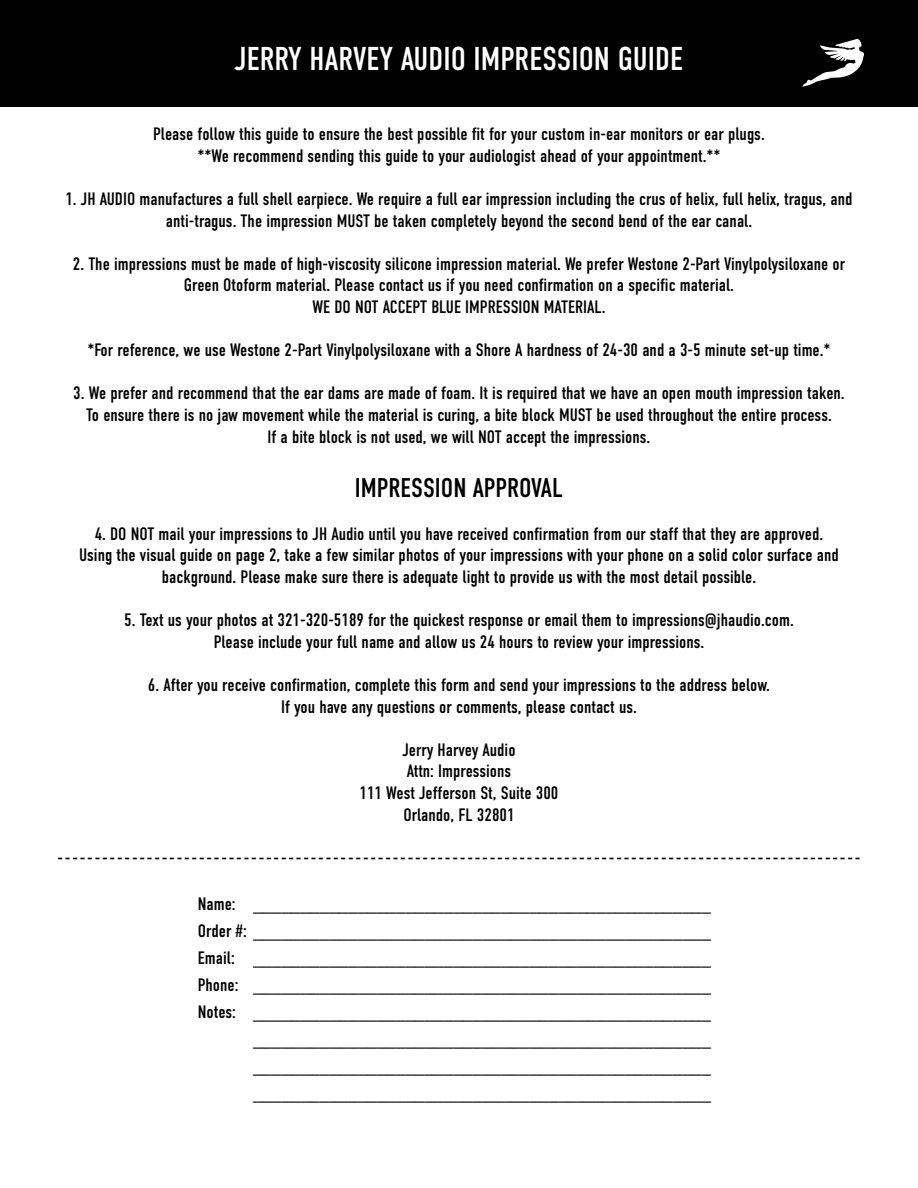
<style>
.page{position:relative;width:918px;height:1188px;background:#fff}
.page>*{position:absolute;margin:0;border:0;box-sizing:border-box;transform-origin:0 0}
.t1{font:33px "DIN Condensed";color:#fff}
.t2{font:27px "DIN Condensed";color:#000}
.t3{font:18px/21.6px "DIN Condensed";color:#000;text-align:center}
</style>
<div class="page">
<div style="left:0;top:0;width:918px;height:107px;background:#000"></div>
<svg style="left:802px;top:39px;width:62px;height:48px"></svg>
<h1 class="t1" style="left:235px;top:40px;width:450px">JERRY HARVEY AUDIO IMPRESSION GUIDE</h1>
<p class="t3" style="left:153px;top:124px;width:613px">Please follow this guide to ensure the best possible fit for your custom in-ear monitors or ear plugs. **We recommend sending this guide to your audiologist ahead of your appointment.**</p>
<p class="t3" style="left:65px;top:188px;width:789px">1. JH AUDIO manufactures a full shell earpiece. We require a full ear impression including the crus of helix, full helix, tragus, and anti-tragus. The impression MUST be taken completely beyond the second bend of the ear canal.</p>
<p class="t3" style="left:73px;top:253px;width:774px">2. The impressions must be made of high-viscosity silicone impression material. We prefer Westone 2-Part Vinylpolysiloxane or<br>Green Otoform material. Please contact us if you need confirmation on a specific material.<br>WE DO NOT ACCEPT BLUE IMPRESSION MATERIAL.</p>
<p class="t3" style="left:87px;top:340px;width:745px">*For reference, we use Westone 2-Part Vinylpolysiloxane with a Shore A hardness of 24-30 and a 3-5 minute set-up time.*</p>
<p class="t3" style="left:73px;top:383px;width:773px">3. We prefer and recommend that the ear dams are made of foam. It is required that we have an open mouth impression taken.<br>To ensure there is no jaw movement while the material is curing, a bite block MUST be used throughout the entire process.<br>If a bite block is not used, we will NOT accept the impressions.</p>
<h2 class="t2" style="left:355px;top:472px;width:210px">IMPRESSION APPROVAL</h2>
<p class="t3" style="left:79px;top:523px;width:761px">4. DO NOT mail your impressions to JH Audio until you have received confirmation from our staff that they are approved.<br>Using the visual guide on page 2, take a few similar photos of your impressions with your phone on a solid color surface and background. Please make sure there is adequate light to provide us with the most detail possible.</p>
<p class="t3" style="left:124px;top:610px;width:671px">5. Text us your photos at 321-320-5189 for the quickest response or email them to impressions@jhaudio.com.<br>Please include your full name and allow us 24 hours to review your impressions.</p>
<p class="t3" style="left:148px;top:674px;width:624px">6. After you receive confirmation, complete this form and send your impressions to the address below.<br>If you have any questions or comments, please contact us.</p>
<p class="t3" style="left:360px;top:739px;width:200px">Jerry Harvey Audio<br>Attn: Impressions<br>111 West Jefferson St, Suite 300<br>Orlando, FL 32801</p>
<p class="t3" style="left:57px;top:847px;width:805px">------------------------------------------------------------------------------------------------------------</p>
<p class="t3" style="left:198px;top:890px;width:515px;line-height:27px;text-align:left">Name:<br>Order #: ________________________________________________<br>Email:<br>Phone:<br>Notes:</p>
<p class="t3" style="left:253px;top:893px;width:460px">________________________________________________</p>
<p class="t3" style="left:253px;top:944px;width:460px;line-height:27px;text-align:justify">________________________________________________ ________________________________________________ ________________________________________________ ________________________________________________ ________________________________________________ ________________________________________________</p>
</div>
